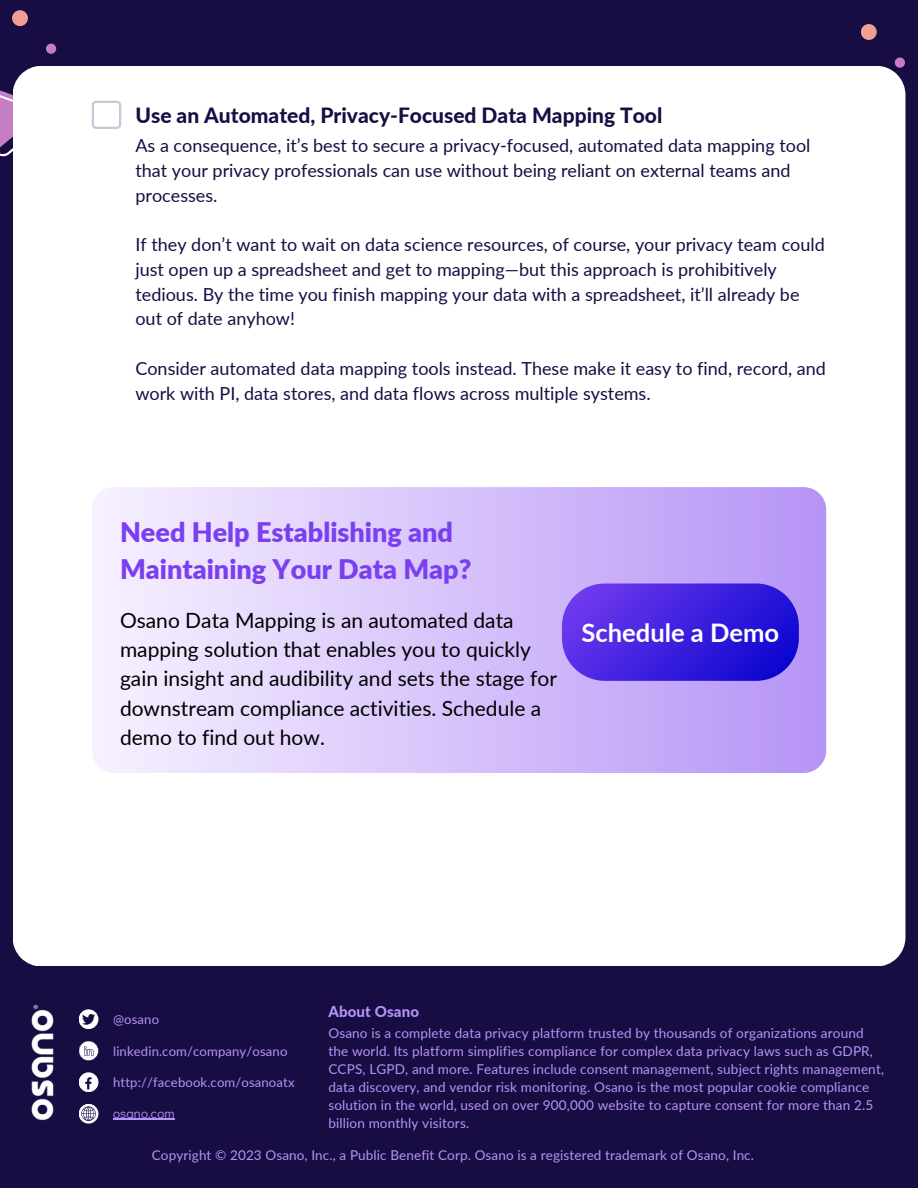
<style>
.page{position:relative;width:918px;height:1188px;background:#180d43}
.page>*{position:absolute;margin:0;border:0;box-sizing:border-box;transform-origin:0 0}
.t1{font:900 27px/37.2px "Lato";color:#7a3ff1}
.t2{font:700 25.5px "Lato";color:#fff}
.t3{font:21px/29.2px "Lato";color:#000}
.t4{font:800 21px "Lato";color:#180d43}
.t5{font:18px/24.8px "Lato";color:#180d43}
.t6{font:800 15px "Lato";letter-spacing:.01em;color:#b593f6}
.t7{font:13.5px/18px "Lato";letter-spacing:.01em;color:#b593f6}
.t8{font:13.05px "Lato";letter-spacing:.01em;color:#b593f6}
.t9{font:13.05px "Didact Gothic";letter-spacing:.01em;color:#b593f6}
</style>
<div class="page">
<div style="left:12px;top:10px;width:16px;height:16px;background:#f09f92;border-radius:50%"></div>
<div style="left:46px;top:44px;width:10px;height:10px;background:#c57ec4;border-radius:50%"></div>
<svg style="left:0;top:90px;width:13px;height:67px"></svg>
<div style="left:13px;top:66px;width:892px;height:900px;background:#fff"></div>
<img style="left:31px;top:1004px;width:23px;height:117px">
<div style="left:79px;top:1009px;width:19px;height:20px;background:#fff;border-radius:50%"></div>
<div style="left:79px;top:1072px;width:19px;height:20px;background:#fff;border-radius:50%"></div>
<div style="left:79px;top:1104px;width:19px;height:20px;background:#fff;border-radius:50%"></div>
<svg style="left:82px;top:1014px;width:13px;height:11px"></svg>
<svg style="left:79px;top:1041px;width:20px;height:20px"></svg>
<svg style="left:81px;top:1106px;width:15px;height:15px"></svg>
<svg style="left:85px;top:1077px;width:7px;height:12px"></svg>
<div style="left:92px;top:487px;width:734px;height:286px;background:linear-gradient(to right,#f7f1ff,#b593f6);border-radius:23px"></div>
<hr style="left:113px;top:1119px;width:62px;height:1px;background:#b593f6">
<svg style="left:562px;top:584px;width:237px;height:97px"></svg>
<svg style="left:92px;top:101px;width:29px;height:28px"></svg>
<div style="left:861px;top:24px;width:16px;height:16px;background:#f09f92;border-radius:50%"></div>
<div style="left:895px;top:57px;width:10px;height:11px;background:#c57ec4;border-radius:50%"></div>
<p class="t4" style="left:135px;top:102px;width:529px">Use an Automated, Privacy-Focused Data Mapping Tool</p>
<h5 class="t5" style="left:135px;top:133px;width:677px">As a consequence, it’s best to secure a privacy-focused, automated data mapping tool that your privacy professionals can use without being reliant on external teams and processes.</h5>
<p class="t5" style="left:135px;top:232px;width:691px">If they don’t want to wait on data science resources, of course, your privacy team could just open up a spreadsheet and get to mapping—but this approach is prohibitively tedious. By the time you finish mapping your data with a spreadsheet, it’ll already be out of date anyhow!</p>
<h6 class="t5" style="left:135px;top:356px;width:692px">Consider automated data mapping tools instead. These make it easy to find, record, and work with PI, data stores, and data flows across multiple systems.</h6>
<p class="t1" style="left:120px;top:513px;width:353px">Need Help Establishing and<br>Maintaining Your Data Map?</p>
<p class="t3" style="left:120px;top:605px;width:438px">Osano Data Mapping is an automated data mapping solution that enables you to quickly gain insight and audibility and sets the stage for downstream compliance activities. Schedule a demo to find out how.</p>
<p class="t2" style="left:581px;top:617px;width:199px">Schedule a Demo</p>
<h4 class="t8" style="left:113px;top:1011px;width:47px">@osano</h4>
<h4 class="t8" style="left:113px;top:1043px;width:176px">linkedin.com/company/osano</h4>
<h1 class="t8" style="left:113px;top:1074px;width:183px">http://facebook.com/osanoatx</h1>
<h3 class="t9" style="left:113px;top:1104px;width:63px">osano.com</h3>
<p class="t6" style="left:328px;top:1002px;width:92px">About Osano</p>
<h1 class="t7" style="left:328px;top:1024px;width:557px">Osano is a complete data privacy platform trusted by thousands of organizations around the world. Its platform simplifies compliance for complex data privacy laws such as GDPR, CCPS, LGPD, and more. Features include consent management, subject rights management, data discovery, and vendor risk monitoring. Osano is the most popular cookie compliance solution in the world, used on over 900,000 website to capture consent for more than 2.5 billion monthly visitors.</h1>
<h4 class="t7" style="left:152px;top:1146px;width:604px">Copyright © 2023 Osano, Inc., a Public Benefit Corp. Osano is a registered trademark of Osano, Inc.</h4>
</div>
